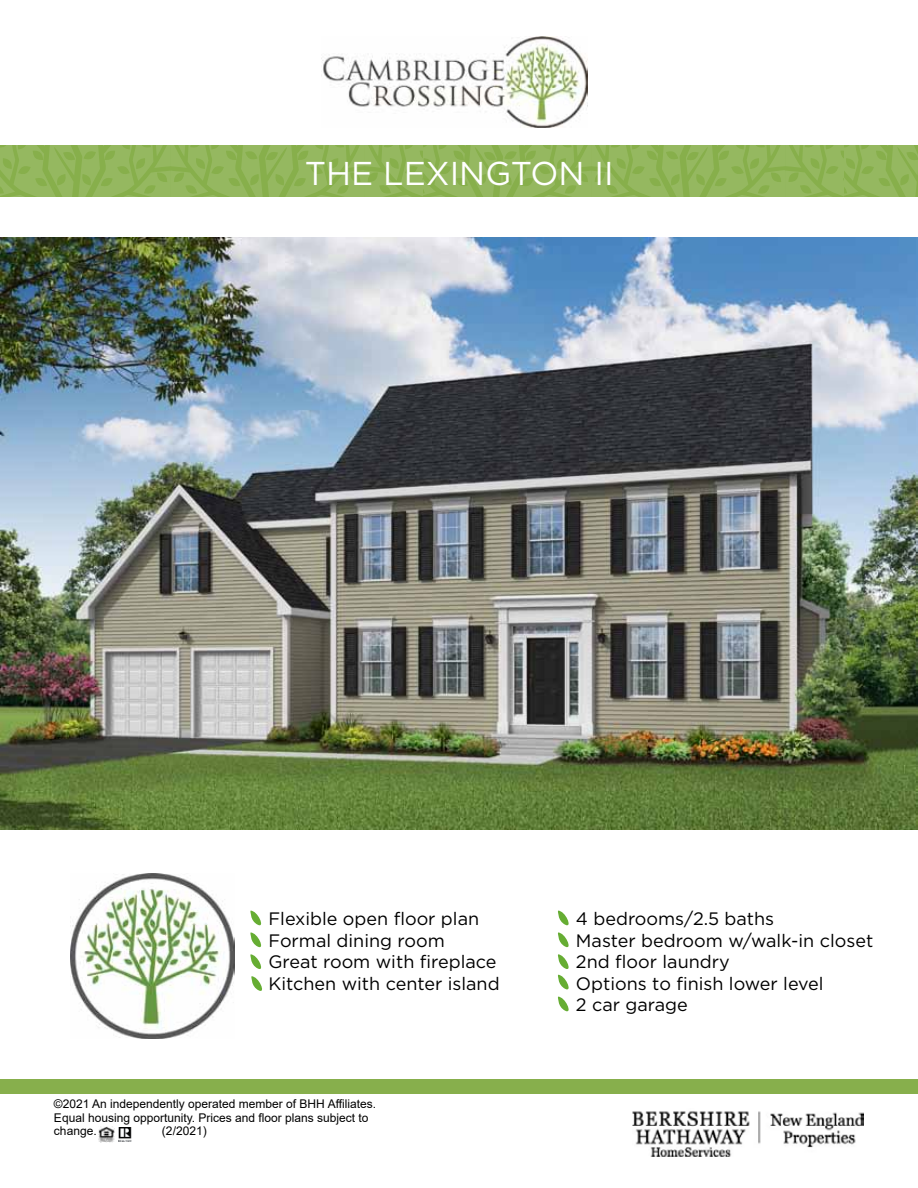
<style>
.page{position:relative;width:918px;height:1188px;background:#fff}
.page>*{position:absolute;margin:0;border:0;box-sizing:border-box;transform-origin:0 0}
.t1{font:33px "Gotham";color:#fff}
.t2{font:18px/21.6px "Gotham";color:#000}
.t3{font:12px/13.5px "Arial";color:#000}
</style>
<div class="page">
<div style="left:0;top:1079px;width:918px;height:15px;background:#87af4c"></div>
<img style="left:632px;top:1111px;width:232px;height:45px">
<img style="left:321px;top:37px;width:266px;height:91px">
<svg style="left:0;top:145px;width:918px;height:52px;background:#90b458"></svg>
<svg style="left:250px;top:911px;width:12px;height:80px"></svg>
<svg style="left:557px;top:911px;width:12px;height:101px"></svg>
<img style="left:119px;top:1127px;width:12px;height:15px">
<img style="left:99px;top:1127px;width:15px;height:15px">
<img style="left:0;top:238px;width:918px;height:592px">
<img style="left:70px;top:873px;width:165px;height:165px">
<h1 class="t1" style="left:305px;top:152px;width:310px">THE LEXINGTON II</h1>
<p class="t2" style="left:268px;top:907px;width:233px">Flexible open floor plan<br>Formal dining room<br>Great room with fireplace<br>Kitchen with center island</p>
<p class="t2" style="left:576px;top:907px;width:299px">4 bedrooms/2.5 baths<br>Master bedroom w/walk-in closet<br>2nd floor laundry<br>Options to finish lower level<br>2 car garage</p>
<p class="t3" style="left:54px;top:1097px;width:324px">©2021 An independently operated member of BHH Affiliates.<br>Equal housing opportunity. Prices and floor plans subject to change.</p>
<p class="t3" style="left:162px;top:1124px;width:46px">(2/2021)</p>
</div>
